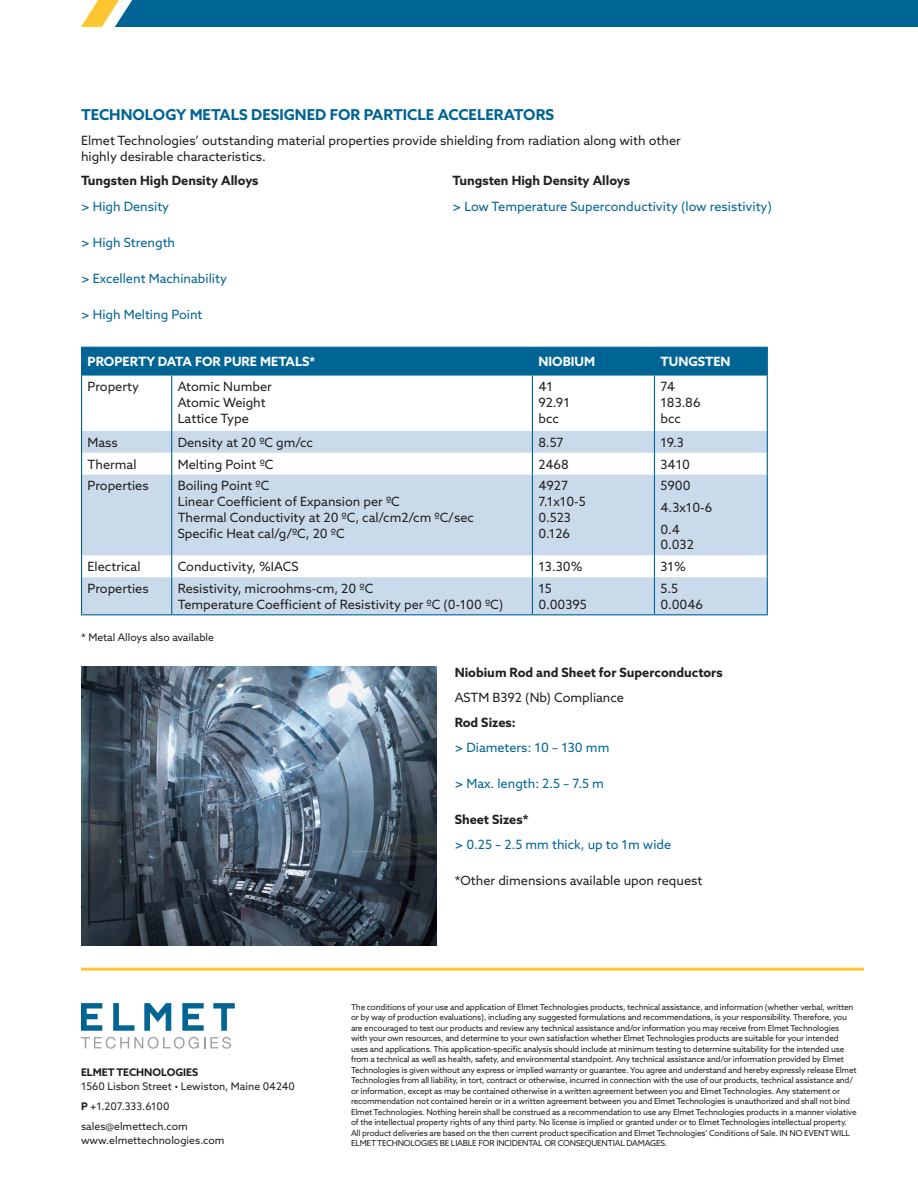
<style>
.page{position:relative;width:918px;height:1188px;background:#fff}
.page>*{position:absolute;margin:0;border:0;box-sizing:border-box;transform-origin:0 0}
.t1{font:700 15px "Azo Sans";color:#006494}
.t2{font:12.75px/15.8px "Azo Sans";color:#231f20}
.t3{font:12.75px "Azo Sans";color:#006494}
.t4{font:700 12.75px "Azo Sans";color:#231f20}
.t5{font:700 12.75px "Azo Sans";color:#fff}
.t6{font:10.5px/20.2px "Azo Sans";color:#231f20}
.t7{font:700 10.5px "Azo Sans";color:#231f20}
.t8{font:8.25px/10.5px "Azo Sans";letter-spacing:-.02em;color:#231f20}
.s1{font-weight:700}
</style>
<div class="page">
<hr style="left:81px;top:968px;width:783px;height:3px;background:#fec630">
<svg style="left:81px;top:1037px;width:150px;height:12px"></svg>
<svg style="left:81px;top:1003px;width:21px;height:28px"></svg>
<svg style="left:182px;top:1003px;width:22px;height:28px"></svg>
<svg style="left:213px;top:1003px;width:22px;height:28px"></svg>
<svg style="left:113px;top:1003px;width:21px;height:28px"></svg>
<svg style="left:144px;top:1003px;width:27px;height:28px"></svg>
<div style="left:81px;top:0;width:837px;height:27px;background:#006494"></div>
<svg style="left:82px;top:431px;width:685px;height:183px;fill:#c9dbea"></svg>
<hr style="left:81px;top:614px;width:91px;height:1px;background:#006494">
<hr style="left:172px;top:614px;width:360px;height:1px;background:#006494">
<hr style="left:532px;top:614px;width:122px;height:1px;background:#006494">
<hr style="left:654px;top:614px;width:114px;height:1px;background:#006494">
<hr style="left:81px;top:376px;width:1px;height:55px;background:#006494">
<hr style="left:171px;top:376px;width:1px;height:55px;background:#006494">
<hr style="left:532px;top:376px;width:1px;height:55px;background:#006494">
<hr style="left:654px;top:376px;width:1px;height:55px;background:#006494">
<svg style="left:81px;top:431px;width:1px;height:44px"></svg>
<svg style="left:171px;top:431px;width:1px;height:44px"></svg>
<svg style="left:532px;top:431px;width:1px;height:44px"></svg>
<svg style="left:654px;top:431px;width:1px;height:44px"></svg>
<hr style="left:81px;top:475px;width:1px;height:80px;background:#006494">
<hr style="left:171px;top:475px;width:1px;height:80px;background:#006494">
<hr style="left:532px;top:475px;width:1px;height:80px;background:#006494">
<hr style="left:654px;top:475px;width:1px;height:80px;background:#006494">
<svg style="left:81px;top:555px;width:1px;height:22px"></svg>
<svg style="left:171px;top:555px;width:1px;height:22px"></svg>
<svg style="left:532px;top:555px;width:1px;height:22px"></svg>
<svg style="left:654px;top:555px;width:1px;height:22px"></svg>
<hr style="left:81px;top:577px;width:1px;height:37px;background:#006494">
<hr style="left:171px;top:577px;width:1px;height:37px;background:#006494">
<hr style="left:532px;top:577px;width:1px;height:37px;background:#006494">
<hr style="left:654px;top:577px;width:1px;height:37px;background:#006494">
<hr style="left:767px;top:376px;width:1px;height:55px;background:#006494">
<svg style="left:767px;top:431px;width:1px;height:44px"></svg>
<hr style="left:767px;top:475px;width:1px;height:80px;background:#006494">
<svg style="left:767px;top:555px;width:1px;height:22px"></svg>
<hr style="left:767px;top:577px;width:1px;height:37px;background:#006494">
<div style="left:81px;top:348px;width:687px;height:28px;background:#006494"></div>
<hr style="left:81px;top:347px;width:91px;height:1px;background:#006494">
<hr style="left:172px;top:347px;width:360px;height:1px;background:#006494">
<hr style="left:532px;top:347px;width:122px;height:1px;background:#006494">
<hr style="left:654px;top:347px;width:114px;height:1px;background:#006494">
<img style="left:81px;top:667px;width:355px;height:278px">
<p class="t1" style="left:81px;top:104px;width:475px">TECHNOLOGY METALS DESIGNED FOR PARTICLE ACCELERATORS</p>
<p class="t2" style="left:81px;top:132px;width:601px">Elmet Technologies’ outstanding material properties provide shielding from radiation along with other highly desirable characteristics.</p>
<p class="t4" style="left:81px;top:172px;width:179px">Tungsten High Density Alloys</p>
<p class="t3" style="left:81px;top:198px;width:90px">&gt; High Density</p>
<p class="t3" style="left:81px;top:234px;width:96px">&gt; High Strength</p>
<p class="t3" style="left:81px;top:270px;width:148px">&gt; Excellent Machinability</p>
<p class="t3" style="left:81px;top:306px;width:123px">&gt; High Melting Point</p>
<p class="t4" style="left:453px;top:172px;width:179px">Tungsten High Density Alloys</p>
<p class="t3" style="left:453px;top:198px;width:321px">&gt; Low Temperature Superconductivity (low resistivity)</p>
<p class="t5" style="left:88px;top:353px;width:229px">PROPERTY DATA FOR PURE METALS*</p>
<p class="t5" style="left:538px;top:353px;width:58px">NIOBIUM</p>
<p class="t5" style="left:660px;top:353px;width:72px">TUNGSTEN</p>
<p class="t2" style="left:88px;top:379px;width:53px">Property</p>
<p class="t2" style="left:178px;top:379px;width:96px">Atomic Number</p>
<p class="t2" style="left:178px;top:395px;width:90px">Atomic Weight</p>
<p class="t2" style="left:178px;top:410px;width:73px">Lattice Type</p>
<p class="t2" style="left:538px;top:379px;width:16px">41</p>
<p class="t2" style="left:538px;top:395px;width:33px">92.91</p>
<p class="t2" style="left:538px;top:410px;width:22px">bcc</p>
<p class="t2" style="left:660px;top:379px;width:16px">74</p>
<p class="t2" style="left:660px;top:395px;width:42px">183.86</p>
<p class="t2" style="left:660px;top:410px;width:22px">bcc</p>
<p class="t2" style="left:88px;top:434px;width:32px">Mass</p>
<p class="t2" style="left:178px;top:434px;width:137px">Density at 20 ºC gm/cc</p>
<p class="t2" style="left:538px;top:434px;width:27px">8.57</p>
<p class="t2" style="left:660px;top:434px;width:25px">19.3</p>
<p class="t2" style="left:88px;top:456px;width:51px">Thermal</p>
<p class="t2" style="left:178px;top:456px;width:97px">Melting Point ºC</p>
<p class="t2" style="left:538px;top:456px;width:32px">2468</p>
<p class="t2" style="left:660px;top:456px;width:31px">3410</p>
<p class="t2" style="left:88px;top:478px;width:63px">Properties</p>
<p class="t2" style="left:178px;top:478px;width:93px">Boiling Point ºC</p>
<p class="t2" style="left:178px;top:494px;width:224px">Linear Coefficient of Expansion per ºC</p>
<p class="t2" style="left:178px;top:509px;width:298px">Thermal Conductivity at 20 ºC, cal/cm2/cm ºC/sec</p>
<p class="t2" style="left:178px;top:525px;width:168px">Specific Heat cal/g/ºC, 20 ºC</p>
<p class="t2" style="left:538px;top:478px;width:31px">4927</p>
<p class="t2" style="left:538px;top:494px;width:49px">7.1x10-5</p>
<p class="t2" style="left:538px;top:509px;width:34px">0.523</p>
<p class="t2" style="left:538px;top:525px;width:33px">0.126</p>
<p class="t2" style="left:660px;top:478px;width:32px">5900</p>
<p class="t2" style="left:660px;top:499px;width:53px">4.3x10-6</p>
<p class="t2" style="left:660px;top:521px;width:21px">0.4</p>
<p class="t2" style="left:660px;top:537px;width:35px">0.032</p>
<p class="t2" style="left:88px;top:559px;width:55px">Electrical</p>
<p class="t2" style="left:178px;top:559px;width:122px">Conductivity, %IACS</p>
<p class="t2" style="left:538px;top:559px;width:46px">13.30%</p>
<p class="t2" style="left:660px;top:559px;width:27px">31%</p>
<p class="t2" style="left:88px;top:581px;width:63px">Properties</p>
<p class="t2" style="left:178px;top:581px;width:197px">Resistivity, microohms-cm, 20 ºC</p>
<p class="t2" style="left:178px;top:596px;width:327px">Temperature Coefficient of Resistivity per ºC (0-100 ºC)</p>
<p class="t2" style="left:538px;top:581px;width:15px">15</p>
<p class="t2" style="left:538px;top:596px;width:50px">0.00395</p>
<p class="t2" style="left:660px;top:581px;width:19px">5.5</p>
<p class="t2" style="left:660px;top:596px;width:44px">0.0046</p>
<p class="t6" style="left:81px;top:627px;width:135px">* Metal Alloys also available</p>
<p class="t7" style="left:81px;top:1066px;width:119px">ELMET TECHNOLOGIES</p>
<p class="t6" style="left:81px;top:1076px;width:216px">1560 Lisbon Street • Lewiston, Maine 04240<br><span class="s1">P</span> +1.207.333.6100<br>sales@elmettech.com</p>
<p class="t6" style="left:81px;top:1130px;width:145px">www.elmettechnologies.com</p>
<p class="t4" style="left:455px;top:664px;width:270px">Niobium Rod and Sheet for Superconductors</p>
<p class="t2" style="left:455px;top:689px;width:171px">ASTM B392 (Nb) Compliance</p>
<p class="t4" style="left:455px;top:714px;width:63px">Rod Sizes:</p>
<p class="t3" style="left:455px;top:740px;width:156px">&gt; Diameters: 10 – 130 mm</p>
<p class="t3" style="left:455px;top:776px;width:151px">&gt; Max. length: 2.5 – 7.5 m</p>
<p class="t4" style="left:455px;top:811px;width:75px">Sheet Sizes*</p>
<p class="t3" style="left:455px;top:837px;width:218px">&gt; 0.25 – 2.5 mm thick, up to 1m wide</p>
<p class="t2" style="left:455px;top:873px;width:249px">*Other dimensions available upon request</p>
<p class="t8" style="left:351px;top:1001px;width:507px">The conditions of your use and application of Elmet Technologies products, technical assistance, and information (whether verbal, written or by way of production evaluations), including any suggested formulations and recommendations, is your responsibility. Therefore, you are encouraged to test our products and review any technical assistance and/or information you may receive from Elmet Technologies with your own resources, and determine to your own satisfaction whether Elmet Technologies products are suitable for your intended uses and applications. This application-specific analysis should include at minimum testing to determine suitability for the intended use from a technical as well as health, safety, and environmental standpoint. Any technical assistance and/or information provided by Elmet Technologies is given without any express or implied warranty or guarantee. You agree and understand and hereby expressly release Elmet Technologies from all liability, in tort, contract or otherwise, incurred in connection with the use of our products, technical assistance and/ or information, except as may be contained otherwise in a written agreement between you and Elmet Technologies. Any statement or recommendation not contained herein or in a written agreement between you and Elmet Technologies is unauthorized and shall not bind Elmet Technologies. Nothing herein shall be construed as a recommendation to use any Elmet Technologies products in a manner violative of the intellectual property rights of any third party. No license is implied or granted under or to Elmet Technologies intellectual property.<br>All product deliveries are based on the then current product specification and Elmet Technologies’ Conditions of Sale. IN NO EVENT WILL ELMET TECHNOLOGIES BE LIABLE FOR INCIDENTAL OR CONSEQUENTIAL DAMAGES.</p>
</div>
